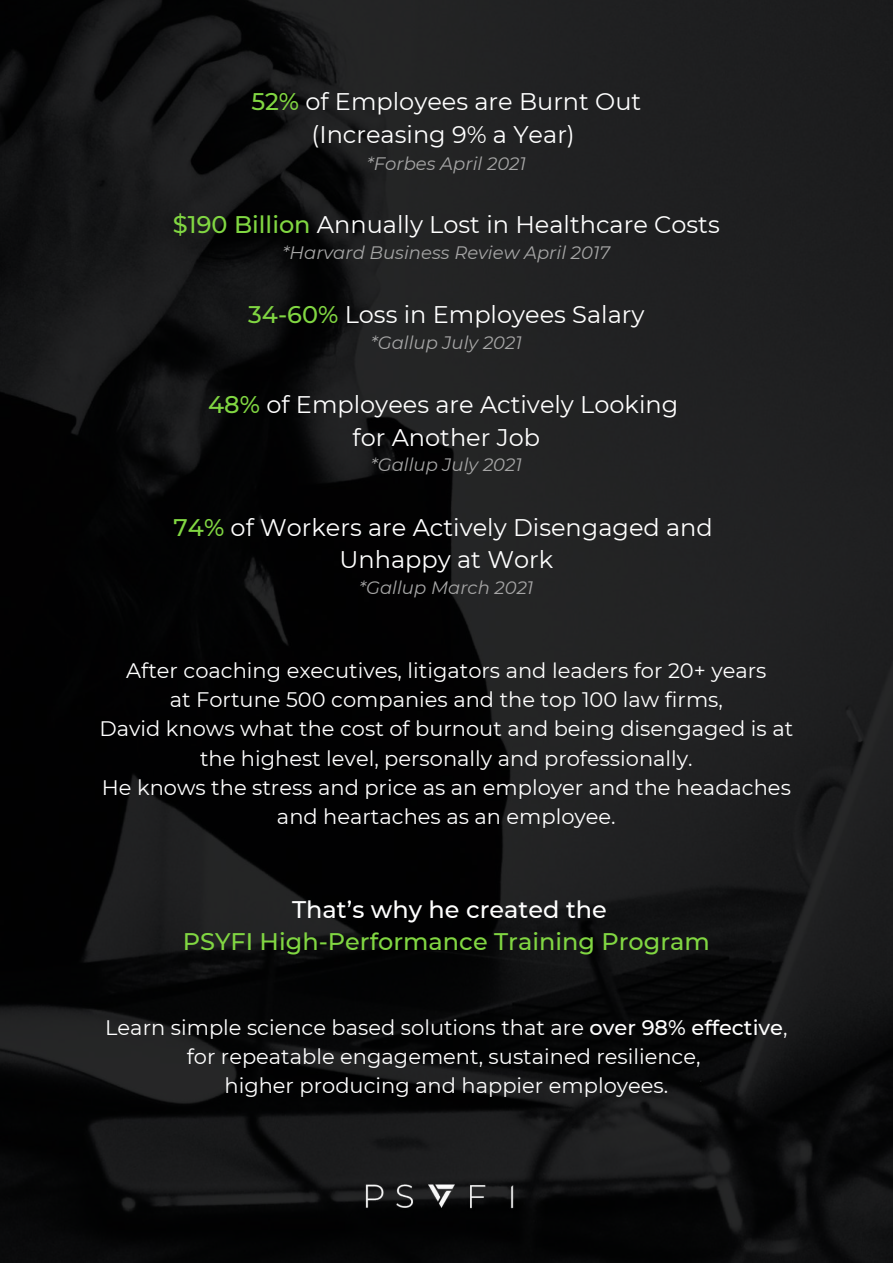
<style>
.page{position:relative;width:893px;height:1264px;background:#fff}
.page>*{position:absolute;margin:0;border:0;box-sizing:border-box;transform-origin:0 0}
.t1{font:24px/32.5px "Montserrat";color:#fff;text-align:center}
.t2{font:500 24px "Montserrat";color:#81d742}
.t3{font:500 24px "Montserrat";color:#fff}
.t4{font:21px/29.2px "Montserrat";color:#fff;text-align:center}
.t5{font:italic 18px "Montserrat";color:#a6a6a6}
.s1{font-weight:500;color:#81d742}
.s2{font-weight:500}
</style>
<div class="page">
<img style="left:0;top:0;width:892px;height:1262px">
<img style="left:302px;top:1173px;width:278px;height:89px">
<p class="t1" style="left:251px;top:86px;width:391px"><span class="s1">52%</span> of Employees are Burnt Out (Increasing 9% a Year)</p>
<p class="t5" style="left:367px;top:153px;width:161px">*Forbes April 2021</p>
<p class="t1" style="left:173px;top:208px;width:548px"><span class="s1">$190 Billion</span> Annually Lost in Healthcare Costs</p>
<p class="t5" style="left:282px;top:241px;width:329px">*Harvard Business Review April 2017</p>
<p class="t1" style="left:248px;top:298px;width:398px"><span class="s1">34-60%</span> Loss in Employees Salary</p>
<p class="t5" style="left:371px;top:331px;width:152px">*Gallup July 2021</p>
<p class="t1" style="left:208px;top:388px;width:471px"><span class="s1">48%</span> of Employees are Actively Looking for Another Job</p>
<p class="t5" style="left:371px;top:454px;width:152px">*Gallup July 2021</p>
<p class="t1" style="left:174px;top:510px;width:540px"><span class="s1">74%</span> of Workers are Actively Disengaged and<br>Unhappy at Work</p>
<p class="t5" style="left:359px;top:576px;width:176px">*Gallup March 2021</p>
<p class="t4" style="left:99px;top:655px;width:695px">After coaching executives, litigators and leaders for 20+ years<br>at Fortune 500 companies and the top 100 law firms,<br>David knows what the cost of burnout and being disengaged is at the highest level, personally and professionally.<br>He knows the stress and price as an employer and the headaches and heartaches as an employee.</p>
<p class="t3" style="left:292px;top:894px;width:316px">That’s why he created the</p>
<p class="t2" style="left:183px;top:927px;width:528px">PSYFI High-Performance Training Program</p>
<p class="t4" style="left:105px;top:1012px;width:683px">Learn simple science based solutions that are <span class="s2">over 98% effective</span>, for repeatable engagement, sustained resilience,<br>higher producing and happier employees.</p>
</div>
